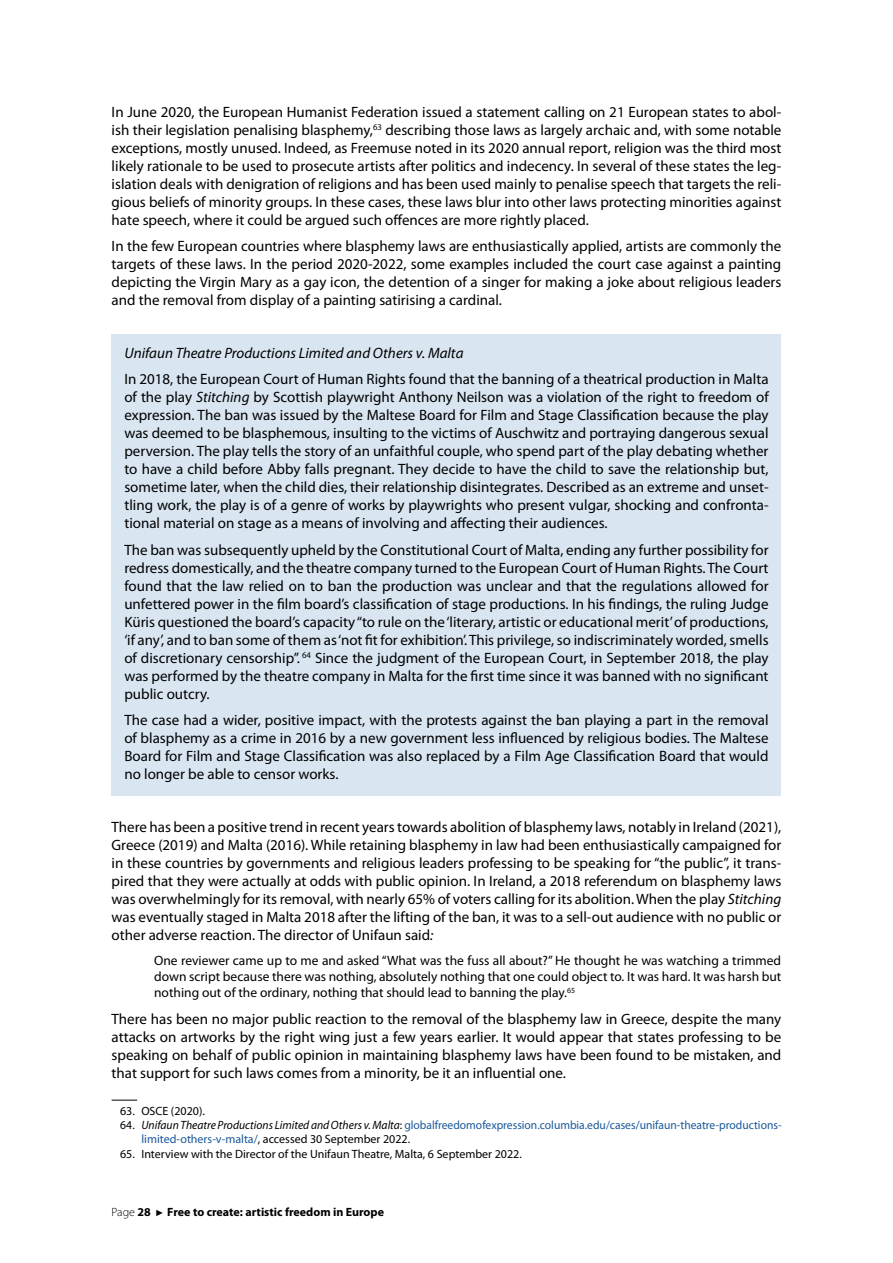
<style>
.page{position:relative;width:893px;height:1263px;background:#fff}
.page>*{position:absolute;margin:0;border:0;box-sizing:border-box;transform-origin:0 0}
.t1{font:15px/18px "Myriad Pro";color:#000;text-align:justify}
.t2{font:italic 15px "Myriad Pro";color:#000}
.t3{font:13.5px/16.2px "Myriad Pro";color:#000;text-align:justify}
.t4{font:12px/14.4px "Myriad Pro";color:#1b5899;scale:.96 1}
.t5{font:12px "Myriad Pro";color:#000}
.t6{font:700 12px "Myriad Pro";color:#000}
.s1{font-style:italic}
.s2{color:#000}
.s3{font-style:italic;color:#000}
.s4{font-weight:300}
.s5{font-family:"Arial";font-weight:400;font-size:9px}
</style>
<div class="page">
<div style="left:112px;top:334px;width:669px;height:40px;background:#d9e6f2"></div>
<div style="left:112px;top:360px;width:669px;height:185px;background:#d9e6f2"></div>
<div style="left:112px;top:531px;width:669px;height:184px;background:#d9e6f2"></div>
<div style="left:112px;top:701px;width:669px;height:95px;background:#d9e6f2"></div>
<svg style="left:112px;top:1100px;width:25px;height:1px"></svg>
<p class="t1" style="left:112px;top:102px;width:671px">In June 2020, the European Humanist Federation issued a statement calling on 21 European states to abol&shy;ish their legislation penalising blasphemy,<sup>63</sup> describing those laws as largely archaic and, with some notable exceptions, mostly unused. Indeed, as Freemuse noted in its 2020 annual report, religion was the third most likely rationale to be used to prosecute artists after politics and indecency. In several of these states the leg&shy;islation deals with denigration of religions and has been used mainly to penalise speech that targets the reli&shy;gious beliefs of minority groups. In these cases, these laws blur into other laws protecting minorities against hate speech, where it could be argued such offences are more rightly placed.</p>
<p class="t1" style="left:112px;top:237px;width:671px">In the few European countries where blasphemy laws are enthusiastically applied, artists are commonly the targets of these laws. In the period 2020-2022, some examples included the court case against a painting depicting the Virgin Mary as a gay icon, the detention of a singer for making a joke about religious leaders and the removal from display of a painting satirising a cardinal.</p>
<p class="t2" style="left:124px;top:343px;width:341px">Unifaun Theatre Productions Limited and Others v. Malta</p>
<p class="t1" style="left:124px;top:370px;width:646px">In 2018, the European Court of Human Rights found that the banning of a theatrical production in Malta of the play <span class="s1">Stitching</span> by Scottish playwright Anthony Neilson was a violation of the right to freedom of expression. The ban was issued by the Maltese Board for Film and Stage Classification because the play was deemed to be blasphemous, insulting to the victims of Auschwitz and portraying dangerous sexual perversion. The play tells the story of an unfaithful couple, who spend part of the play debating whether to have a child before Abby falls pregnant. They decide to have the child to save the relationship but, sometime later, when the child dies, their relationship disintegrates. Described as an extreme and unset&shy;tling work, the play is of a genre of works by playwrights who present vulgar, shocking and confronta&shy;tional material on stage as a means of involving and affecting their audiences.</p>
<p class="t1" style="left:124px;top:540px;width:646px">The ban was subsequently upheld by the Constitutional Court of Malta, ending any further possibility for redress domestically, and the theatre company turned to the European Court of Human Rights. The Court found that the law relied on to ban the production was unclear and that the regulations allowed for unfettered power in the film board’s classification of stage productions. In his findings, the ruling Judge Küris questioned the board’s capacity “to rule on the ‘literary, artistic or educational merit’ of productions, ‘if any’, and to ban some of them as ‘not fit for exhibition’. This privilege, so indiscriminately worded, smells of discretionary censorship”. <sup>64</sup> Since the judgment of the European Court, in September 2018, the play was performed by the theatre company in Malta for the first time since it was banned with no significant public outcry.</p>
<p class="t1" style="left:124px;top:711px;width:646px">The case had a wider, positive impact, with the protests against the ban playing a part in the removal of blasphemy as a crime in 2016 by a new government less influenced by religious bodies. The Maltese Board for Film and Stage Classification was also replaced by a Film Age Classification Board that would no longer be able to censor works.</p>
<p class="t1" style="left:112px;top:818px;width:671px">There has been a positive trend in recent years towards abolition of blasphemy laws, notably in Ireland (2021), Greece (2019) and Malta (2016). While retaining blasphemy in law had been enthusiastically campaigned for in these countries by governments and religious leaders professing to be speaking for “the public”, it trans&shy;pired that they were actually at odds with public opinion. In Ireland, a 2018 referendum on blasphemy laws was overwhelmingly for its removal, with nearly 65% of voters calling for its abolition. When the play <span class="s1">Stitching </span>was eventually staged in Malta 2018 after the lifting of the ban, it was to a sell-out audience with no public or other adverse reaction. The director of Unifaun said<span class="s1">:</span></p>
<p class="t3" style="left:154px;top:952px;width:629px">One reviewer came up to me and asked “What was the fuss all about?” He thought he was watching a trimmed down script because there was nothing, absolutely nothing that one could object to. It was hard. It was harsh but nothing out of the ordinary, nothing that should lead to banning the play.<sup>65</sup></p>
<p class="t1" style="left:112px;top:1009px;width:671px">There has been no major public reaction to the removal of the blasphemy law in Greece, despite the many attacks on artworks by the right wing just a few years earlier. It would appear that states professing to be speaking on behalf of public opinion in maintaining blasphemy laws have been found to be mistaken, and that support for such laws comes from a minority, be it an influential one.</p>
<p class="t5" style="left:120px;top:1103px;width:86px">63. OSCE (2020).</p>
<p class="t4" style="left:141px;top:1117px;width:668px;text-indent:-21px"><span class="s2">64.</span> <span class="s3">Unifaun Theatre Productions Limited and Others v. Malta</span><span class="s2">:</span> globalfreedomofexpression.columbia.edu/cases/unifaun-theatre-productions&shy;limited-others-v-malta/<span class="s2">, accessed 30 September 2022.</span></p>
<p class="t5" style="left:120px;top:1146px;width:403px">65. Interview with the Director of the Unifaun Theatre, Malta, 6 September 2022.</p>
<p class="t6" style="left:112px;top:1204px;width:274px"><span class="s4">Page</span> 28 <span class="s5">►</span> Free to create: artistic freedom in Europe</p>
</div>
